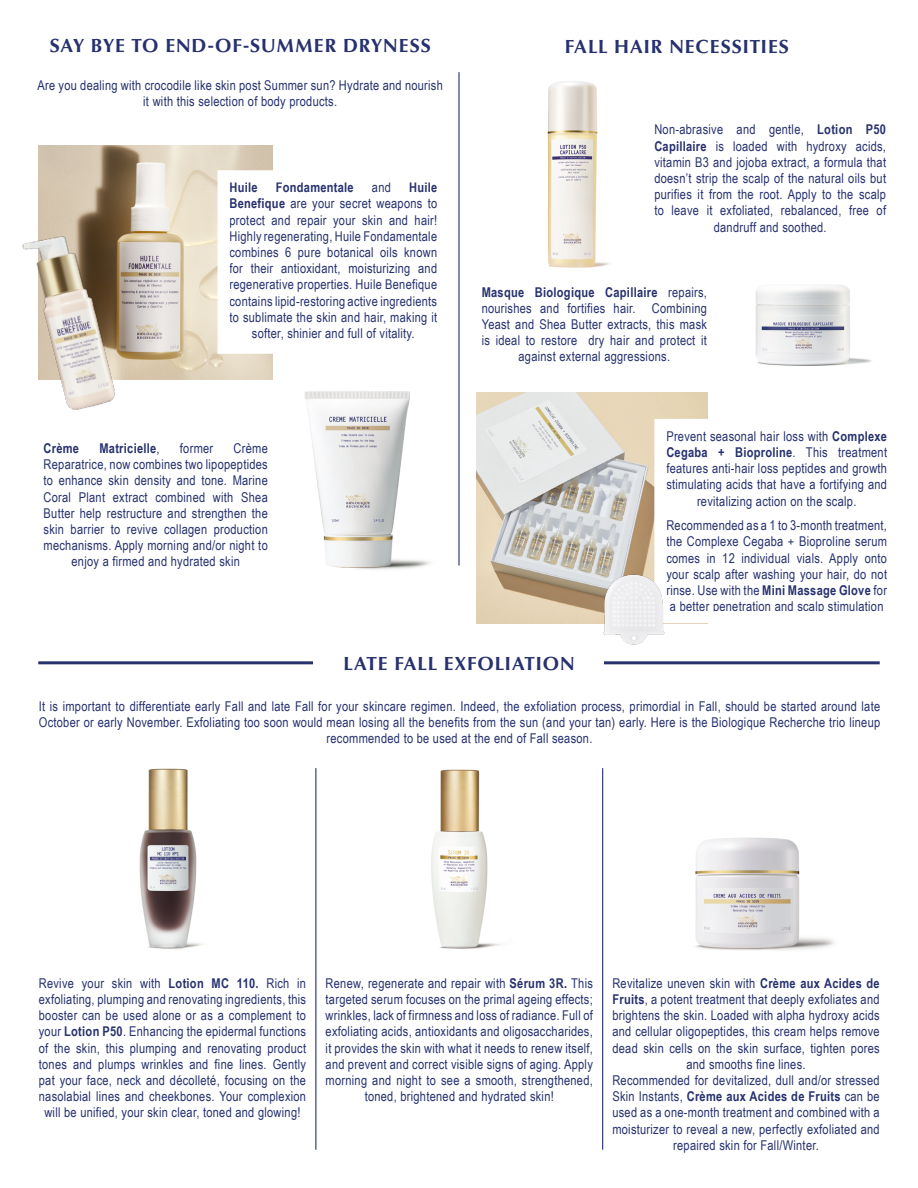
<style>
.page{position:relative;width:918px;height:1188px;background:#fff}
.page>*{position:absolute;margin:0;border:0;box-sizing:border-box;transform-origin:0 0}
.t1{font:700 19.5px "Classico URW";letter-spacing:.05em;color:#27316e}
.t2{font:13.5px/16.2px "Arial Narrow";letter-spacing:.02em;color:#27316e;text-align:center}
.t3{font:700 13.5px "Arial Narrow";letter-spacing:.02em;color:#27316e}
.s1{font-weight:700}
.s2{font-weight:400}
</style>
<div class="page">
<img style="left:304px;top:391px;width:127px;height:179px">
<img style="left:38px;top:146px;width:234px;height:234px">
<img style="left:477px;top:392px;width:231px;height:231px">
<img style="left:547px;top:81px;width:63px;height:187px">
<img style="left:755px;top:285px;width:117px;height:81px">
<img style="left:139px;top:768px;width:64px;height:182px">
<img style="left:431px;top:769px;width:70px;height:180px">
<img style="left:695px;top:837px;width:140px;height:113px">
<svg style="left:212px;top:164px;width:61px;height:196px"></svg>
<img style="left:22px;top:208px;width:120px;height:202px">
<hr style="left:458px;top:72px;width:2px;height:494px;background:#27316e">
<hr style="left:315px;top:768px;width:1px;height:382px;background:#27316e">
<hr style="left:602px;top:768px;width:1px;height:382px;background:#27316e">
<svg style="left:648px;top:413px;width:60px;height:211px"></svg>
<img style="left:591px;top:566px;width:86px;height:79px">
<hr style="left:38px;top:661px;width:842px;height:3px;background:#27316e">
<div style="left:314px;top:656px;width:290px;height:14px;background:#fff"></div>
<h1 class="t1" style="left:50px;top:31px;width:383px">SAY BYE TO END-OF-SUMMER DRYNESS</h1>
<p class="t2" style="left:37px;top:76px;width:407px">Are you dealing with crocodile like skin post Summer sun? Hydrate and nourish it with this selection of body products.</p>
<p class="t3" style="left:230px;top:177px;width:30px">Huile</p>
<p class="t3" style="left:276px;top:177px;width:80px">Fondamentale</p>
<p class="t2" style="left:372px;top:179px;width:21px">and</p>
<p class="t3" style="left:409px;top:177px;width:30px">Huile</p>
<p class="t2" style="left:230px;top:195px;width:209px"><span class="s1">Benefique</span> are your secret weapons to</p>
<p class="t2" style="left:230px;top:211px;width:209px">protect and repair your skin and hair!</p>
<p class="t2" style="left:230px;top:227px;width:209px">Highly regenerating, Huile Fondamentale</p>
<p class="t2" style="left:230px;top:244px;width:209px">combines 6 pure botanical oils known</p>
<p class="t2" style="left:230px;top:260px;width:209px">for their antioxidant, moisturizing and</p>
<p class="t2" style="left:230px;top:276px;width:209px">regenerative properties. Huile Benefique</p>
<p class="t2" style="left:230px;top:292px;width:209px">contains lipid-restoring active ingredients</p>
<p class="t2" style="left:230px;top:308px;width:209px">to sublimate the skin and hair, making it</p>
<p class="t2" style="left:252px;top:325px;width:164px">softer, shinier and full of vitality.</p>
<p class="t3" style="left:44px;top:438px;width:37px">Crème</p>
<p class="t3" style="left:99px;top:438px;width:62px">Matricielle<span class="s2">,</span></p>
<p class="t2" style="left:180px;top:440px;width:35px">former</p>
<p class="t2" style="left:234px;top:440px;width:36px">Crème</p>
<p class="t2" style="left:44px;top:456px;width:226px">Reparatrice, now combines two lipopeptides</p>
<p class="t2" style="left:44px;top:472px;width:226px">to enhance skin density and tone. Marine</p>
<p class="t2" style="left:44px;top:488px;width:226px">Coral Plant extract combined with Shea</p>
<p class="t2" style="left:44px;top:504px;width:226px">Butter help restructure and strengthen the</p>
<p class="t2" style="left:44px;top:521px;width:226px">skin barrier to revive collagen production</p>
<p class="t2" style="left:44px;top:537px;width:226px">mechanisms. Apply morning and/or night to</p>
<p class="t2" style="left:72px;top:553px;width:170px">enjoy a firmed and hydrated skin</p>
<h1 class="t1" style="left:565px;top:32px;width:226px">FALL HAIR NECESSITIES</h1>
<p class="t2" style="left:654px;top:121px;width:233px">Non-abrasive and gentle, <span class="s1">Lotion P50<br>Capillaire</span> is loaded with hydroxy acids, vitamin B3 and jojoba extract, a formula that doesn’t strip the scalp of the natural oils but purifies it from the root. Apply to the scalp to leave it exfoliated, rebalanced, free of dandruff and soothed.</p>
<p class="t2" style="left:482px;top:283px;width:227px"><span class="s1">Masque Biologique Capillaire</span> repairs, nourishes and fortifies hair. Combining Yeast and Shea Butter extracts, this mask is ideal to restore dry hair and protect it against external aggressions.</p>
<p class="t2" style="left:666px;top:427px;width:222px">Prevent seasonal hair loss with <span class="s1">Complexe Cegaba + Bioproline</span>. This treatment features anti-hair loss peptides and growth stimulating acids that have a fortifying and revitalizing action on the scalp.</p>
<p class="t2" style="left:666px;top:517px;width:222px;text-align:justify">Recommended as a 1 to 3-month treatment, the Complexe Cegaba + Bioproline serum comes in 12 individual vials. Apply onto your scalp after washing your hair, do not rinse. Use with the <span class="s1">Mini Massage Glove</span> for a better penetration and scalp stimulation</p>
<h1 class="t1" style="left:343px;top:649px;width:233px">LATE FALL EXFOLIATION</h1>
<p class="t2" style="left:39px;top:697px;width:843px">It is important to differentiate early Fall and late Fall for your skincare regimen. Indeed, the exfoliation process, primordial in Fall, should be started around late<br>October or early November. Exfoliating too soon would mean losing all the benefits from the sun (and your tan) early. Here is the Biologique Recherche trio lineup recommended to be used at the end of Fall season.</p>
<p class="t2" style="left:39px;top:974px;width:269px">Revive your skin with <span class="s1">Lotion MC 110.</span> Rich in exfoliating, plumping and renovating ingredients, this booster can be used alone or as a complement to your <span class="s1">Lotion P50</span>. Enhancing the epidermal functions of the skin, this plumping and renovating product tones and plumps wrinkles and fine lines. Gently pat your face, neck and décolleté, focusing on the nasolabial lines and cheekbones. Your complexion will be unified, your skin clear, toned and glowing!</p>
<p class="t2" style="left:326px;top:974px;width:269px">Renew, regenerate and repair with <span class="s1">Sérum 3R.</span> This targeted serum focuses on the primal ageing effects; wrinkles, lack of firmness and loss of radiance. Full of exfoliating acids, antioxidants and oligosaccharides, it provides the skin with what it needs to renew itself, and prevent and correct visible signs of aging. Apply morning and night to see a smooth, strengthened, toned, brightened and hydrated skin!</p>
<p class="t2" style="left:612px;top:974px;width:269px">Revitalize uneven skin with <span class="s1">Crème aux Acides de Fruits</span>, a potent treatment that deeply exfoliates and brightens the skin. Loaded with alpha hydroxy acids and cellular oligopeptides, this cream helps remove dead skin cells on the skin surface, tighten pores and smooths fine lines.<br>Recommended for devitalized, dull and/or stressed Skin Instants, <span class="s1">Crème aux Acides de Fruits</span> can be used as a one-month treatment and combined with a moisturizer to reveal a new, perfectly exfoliated and repaired skin for Fall/Winter.</p>
</div>
